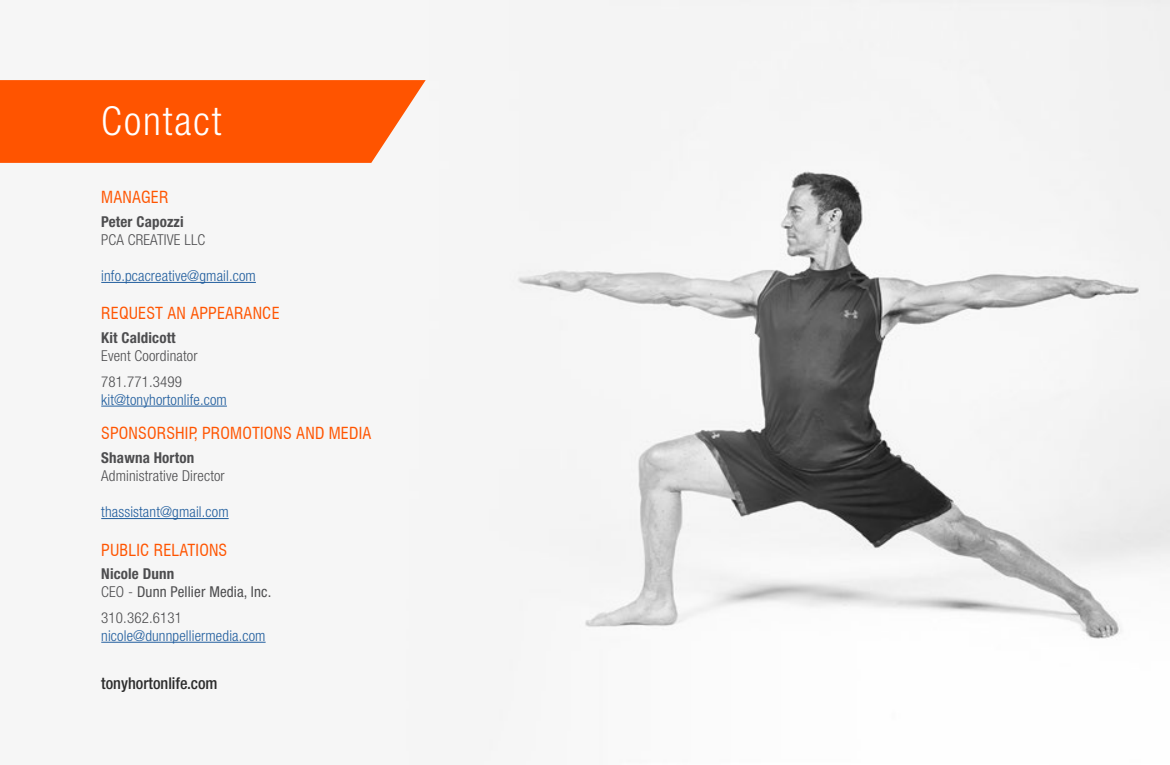
<style>
.page{position:relative;width:1170px;height:765px;background:#fff}
.page>*{position:absolute;margin:0;border:0;box-sizing:border-box;transform-origin:0 0}
.t1{font:300 condensed 40px "Helvetica Neue";letter-spacing:.05em;color:#fff}
.t2{font:condensed 16.25px "Swiss 721 BT";letter-spacing:.01em;color:#ff5400}
.t3{font:500 condensed 16.25px "Helvetica Neue";color:#2d2d2d}
.t4{font:300 condensed 15px "Helvetica Neue";letter-spacing:.01em;color:#215e9e}
.t5{font:300 condensed 15px/25.5px "Helvetica Neue";letter-spacing:.01em;color:#4d4d4f}
.t6{font:700 condensed 15px "Helvetica Neue";letter-spacing:.01em;color:#4d4d4f}
.t7{font:condensed 15px/18px "Helvetica Neue";letter-spacing:.01em;color:#4d4d4f}
.s1{font-weight:700}
.s2{font-weight:300}
</style>
<div class="page">
<img style="left:101px;top:0;width:1069px;height:751px">
<svg style="left:0;top:80px;width:426px;height:83px;background:#fe5e10"></svg>
<hr style="left:101px;top:642px;width:165px;height:1px;background:#215e9e">
<hr style="left:101px;top:406px;width:126px;height:1px;background:#215e9e">
<hr style="left:101px;top:518px;width:128px;height:1px;background:#215e9e">
<hr style="left:101px;top:282px;width:155px;height:1px;background:#215e9e">
<h1 class="t1" style="left:101px;top:98px;width:122px">Contact</h1>
<p class="t2" style="left:101px;top:188px;width:69px">MANAGER</p>
<p class="t6" style="left:101px;top:213px;width:84px">Peter Capozzi</p>
<p class="t5" style="left:101px;top:227px;width:106px">PCA CREATIVE LLC</p>
<p class="t4" style="left:101px;top:267px;width:156px">info.pcacreative@gmail.com</p>
<p class="t2" style="left:101px;top:304px;width:180px">REQUEST AN APPEARANCE</p>
<p class="t6" style="left:101px;top:329px;width:76px">Kit Caldicott</p>
<p class="t5" style="left:101px;top:343px;width:98px">Event Coordinator<br>781.771.3499</p>
<p class="t4" style="left:101px;top:391px;width:127px">kit@tonyhortonlife.com</p>
<p class="t2" style="left:101px;top:424px;width:272px">SPONSORSHIP, PROMOTIONS AND MEDIA</p>
<p class="t6" style="left:101px;top:449px;width:94px">Shawna Horton</p>
<p class="t5" style="left:101px;top:463px;width:125px">Administrative Director</p>
<p class="t4" style="left:101px;top:503px;width:129px">thassistant@gmail.com</p>
<p class="t2" style="left:101px;top:540px;width:128px">PUBLIC RELATIONS</p>
<p class="t7" style="left:101px;top:565px;width:172px"><span class="s1">Nicole Dunn<br></span><span class="s2">CEO -</span> Dunn Pellier Media, Inc.</p>
<p class="t5" style="left:101px;top:605px;width:82px">310.362.6131</p>
<p class="t4" style="left:101px;top:627px;width:166px">nicole@dunnpelliermedia.com</p>
<p class="t3" style="left:101px;top:674px;width:118px">tonyhortonlife.com</p>
</div>
